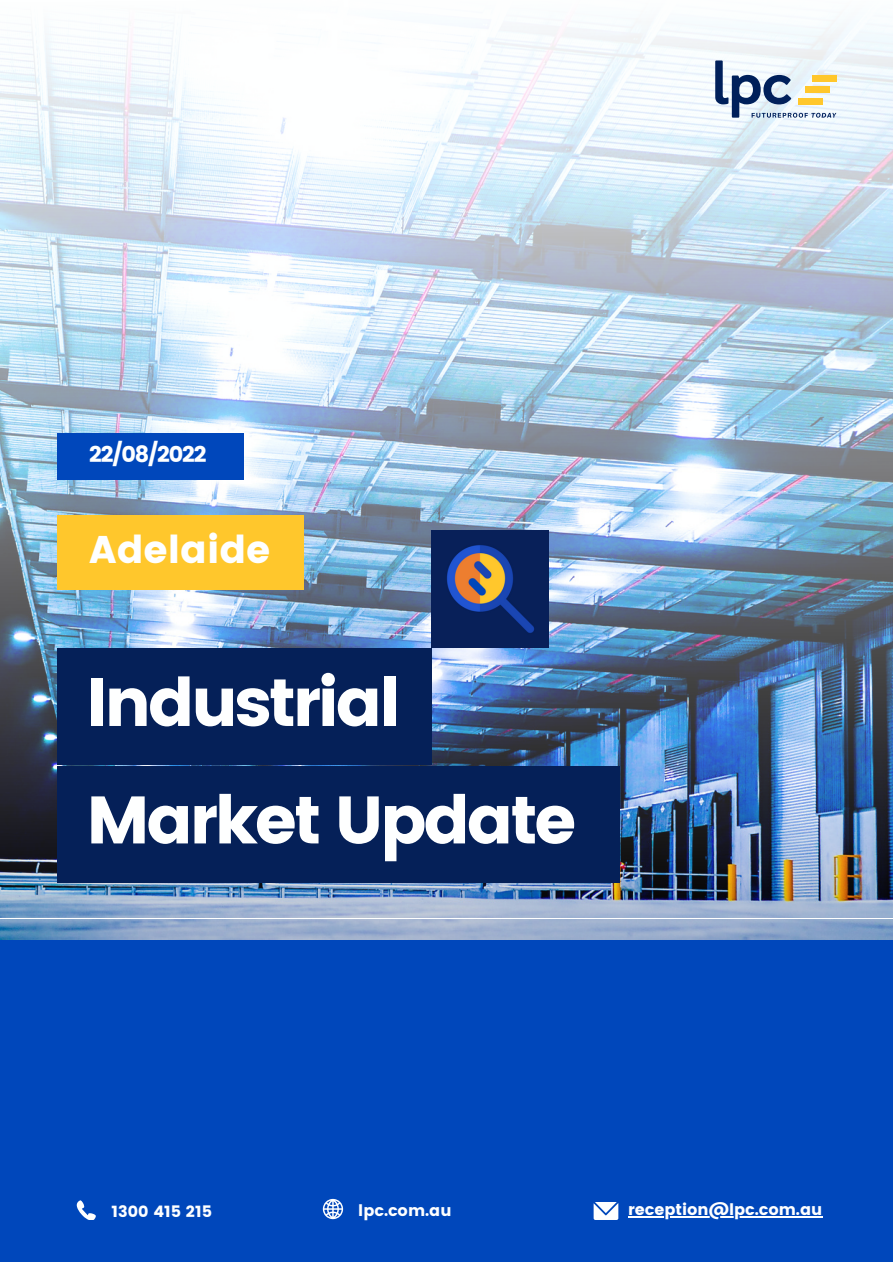
<style>
.page{position:relative;width:893px;height:1264px;background:#fff}
.page>*{position:absolute;margin:0;border:0;box-sizing:border-box;transform-origin:0 0}
.t1{font:66.9px/117.4px "Poppins";letter-spacing:-.05em;color:#feffff}
.t2{font:38.4px "Poppins";color:#feffff}
.t3{font:22.35px "Poppins";letter-spacing:-.05em;color:#feffff}
.t4{font:15.9px "Poppins";color:#feffff}
</style>
<div class="page">
<img style="left:0;top:919px;width:892px;height:21px">
<div style="left:0;top:940px;width:892px;height:321px;background:#0047bb"></div>
<svg style="left:77px;top:1200px;width:19px;height:19px"></svg>
<svg style="left:593px;top:1202px;width:25px;height:17px"></svg>
<img style="left:0;top:26px;width:892px;height:892px">
<div style="left:57px;top:648px;width:374px;height:117px;background:#052058"></div>
<div style="left:57px;top:765px;width:562px;height:117px;background:#052058"></div>
<div style="left:57px;top:515px;width:246px;height:38px;background:#ffc72c"></div>
<div style="left:57px;top:551px;width:246px;height:38px;background:#ffc72c"></div>
<img style="left:431px;top:530px;width:117px;height:117px">
<div style="left:57px;top:433px;width:187px;height:46px;background:#0047bb"></div>
<img style="left:432px;top:530px;width:115px;height:116px">
<hr style="left:628px;top:1216px;width:194px;height:1px;background:#feffff">
<svg style="left:323px;top:1198px;width:20px;height:21px"></svg>
<svg style="left:715px;top:60px;width:121px;height:58px"></svg>
<h3 class="t3" style="left:89px;top:441px;width:119px">22/08/2022</h3>
<h2 class="t2" style="left:89px;top:527px;width:183px">Adelaide</h2>
<h1 class="t1" style="left:86px;top:644px;width:491px">Industrial<br>Market Update</h1>
<p class="t4" style="left:112px;top:1202px;width:102px">1300 415 215</p>
<p class="t4" style="left:358px;top:1201px;width:95px">lpc.com.au</p>
<p class="t4" style="left:628px;top:1200px;width:196px">reception@lpc.com.au</p>
</div>
